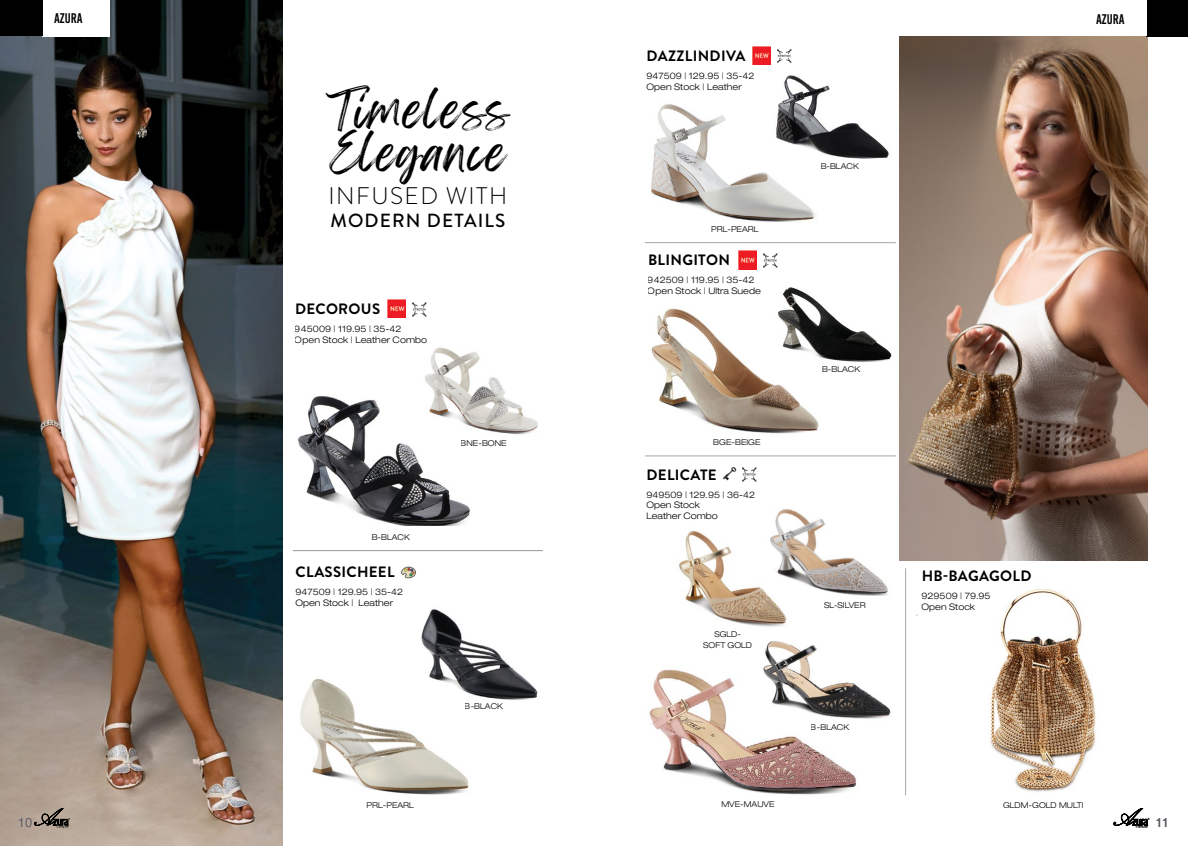
<style>
.page{position:relative;width:1188px;height:846px;background:#fff}
.page>*{position:absolute;margin:0;border:0;box-sizing:border-box;transform-origin:0 0}
.t1{font:43px/43px "Feeling Passionate";letter-spacing:.04em;color:#000}
.t2{font:300 24px "Brandon Grotesque";letter-spacing:.06em;color:#000}
.t3{font:500 19px "Brandon Grotesque";letter-spacing:.06em;color:#000}
.t4{font:700 15px "Brandon Grotesque";letter-spacing:.02em;color:#000}
.t5{font:14px "Bebas Kai";color:#000}
.t6{font:13px "Helvetica";color:#5d6166}
.t7{font:300 expanded 9px/10.8px "Helvetica Neue LT Pro";color:#000}
.t8{font:300 expanded 8px/10.8px "Helvetica Neue LT Pro";color:#000;text-align:center}
</style>
<div class="page">
<hr style="left:916px;top:615px;width:250px;height:1px;background:#939598">
<hr style="left:293px;top:550px;width:250px;height:1px;background:#939598">
<div style="left:917px;top:607px;width:252px;height:16px;background:#fff"></div>
<img style="left:900px;top:37px;width:248px;height:524px">
<img style="left:0;top:0;width:283px;height:846px">
<div style="left:42px;top:0;width:67px;height:37px;background:#fff"></div>
<div style="left:1147px;top:0;width:41px;height:37px;background:#000"></div>
<div style="left:0;top:0;width:42px;height:36px;background:#000"></div>
<img style="left:643px;top:607px;width:213px;height:188px">
<img style="left:740px;top:561px;width:161px;height:161px">
<img style="left:775px;top:509px;width:120px;height:86px">
<img style="left:673px;top:526px;width:119px;height:104px">
<img style="left:431px;top:347px;width:107px;height:88px">
<img style="left:298px;top:372px;width:181px;height:154px">
<img style="left:388px;top:300px;width:18px;height:18px">
<svg style="left:1114px;top:808px;width:36px;height:20px"></svg>
<img style="left:650px;top:104px;width:166px;height:118px">
<img style="left:753px;top:46px;width:17px;height:19px">
<img style="left:770px;top:46px;width:120px;height:118px">
<img style="left:651px;top:308px;width:168px;height:126px">
<img style="left:772px;top:287px;width:120px;height:81px">
<img style="left:421px;top:609px;width:117px;height:91px">
<img style="left:300px;top:640px;width:178px;height:154px">
<img style="left:401px;top:566px;width:15px;height:13px">
<svg style="left:34px;top:808px;width:39px;height:20px"></svg>
<img style="left:412px;top:302px;width:15px;height:15px">
<img style="left:775px;top:47px;width:17px;height:17px">
<img style="left:738px;top:251px;width:18px;height:18px">
<img style="left:763px;top:253px;width:15px;height:15px">
<img style="left:722px;top:467px;width:15px;height:14px">
<img style="left:742px;top:467px;width:15px;height:15px">
<img style="left:933px;top:588px;width:223px;height:204px">
<hr style="left:905px;top:568px;width:1px;height:227px;background:#a3a5a8">
<hr style="left:645px;top:456px;width:251px;height:1px;background:#a3a5a8">
<hr style="left:645px;top:243px;width:251px;height:1px;background:#a3a5a8">
<h3 class="t5" style="left:54px;top:11px;width:30px">AZURA</h3>
<h3 class="t5" style="left:1096px;top:11px;width:30px">AZURA</h3>
<h3 class="t5" style="left:1102px;top:11px;width:30px">AZURA</h3>
<h1 class="t1" style="left:326px;top:90px;width:185px">Timeless<br>Elegance</h1>
<h2 class="t2" style="left:329px;top:179px;width:180px">INFUSED WITH</h2>
<h3 class="t3" style="left:330px;top:207px;width:177px">MODERN DETAILS</h3>
<h3 class="t4" style="left:295px;top:298px;width:87px">DECOROUS</h3>
<p class="t7" style="left:295px;top:323px;width:134px">945009 | 119.95 | 35-42<br>Open Stock | Leather Combo</p>
<p class="t8" style="left:372px;top:532px;width:40px">B-BLACK</p>
<h3 class="t4" style="left:295px;top:562px;width:101px">CLASSICHEEL</h3>
<p class="t7" style="left:295px;top:587px;width:109px">947509 | 129.95 | 35-42<br>Open Stock | Leather</p>
<p class="t8" style="left:461px;top:438px;width:47px">BNE-BONE</p>
<p class="t8" style="left:465px;top:701px;width:40px">B-BLACK</p>
<h3 class="t4" style="left:647px;top:45px;width:100px">DAZZLINDIVA</h3>
<p class="t7" style="left:647px;top:70px;width:109px">947509 | 129.95 | 35-42<br>Open Stock | Leather</p>
<p class="t8" style="left:711px;top:224px;width:49px">PRL-PEARL</p>
<h3 class="t4" style="left:648px;top:250px;width:83px">BLINGITON</h3>
<p class="t7" style="left:648px;top:275px;width:115px">942509 | 119.95 | 35-42<br>Open Stock | Ultra Suede</p>
<p class="t8" style="left:713px;top:437px;width:49px">BGE-BEIGE</p>
<h3 class="t4" style="left:647px;top:464px;width:72px">DELICATE</h3>
<p class="t7" style="left:646px;top:489px;width:110px">949509 | 129.95 | 36-42<br>Open Stock<br>Leather Combo</p>
<p class="t8" style="left:703px;top:629px;width:50px">SGLD-<br>SOFT GOLD</p>
<p class="t8" style="left:821px;top:160px;width:40px">B-BLACK</p>
<p class="t8" style="left:822px;top:364px;width:40px">B-BLACK</p>
<p class="t8" style="left:824px;top:600px;width:43px">SL-SILVER</p>
<p class="t8" style="left:811px;top:722px;width:40px">B-BLACK</p>
<h3 class="t4" style="left:922px;top:565px;width:111px">HB-BAGAGOLD</h3>
<p class="t7" style="left:922px;top:590px;width:70px">929509 | 79.95<br>Open Stock</p>
<h3 class="t6" style="left:18px;top:812px;width:16px">10</h3>
<p class="t8" style="left:367px;top:800px;width:49px">PRL-PEARL</p>
<p class="t8" style="left:721px;top:798px;width:55px">MVE-MAUVE</p>
<p class="t8" style="left:1003px;top:799px;width:82px">GLDM-GOLD MULTI</p>
<h3 class="t6" style="left:1155px;top:812px;width:15px">11</h3>
</div>
